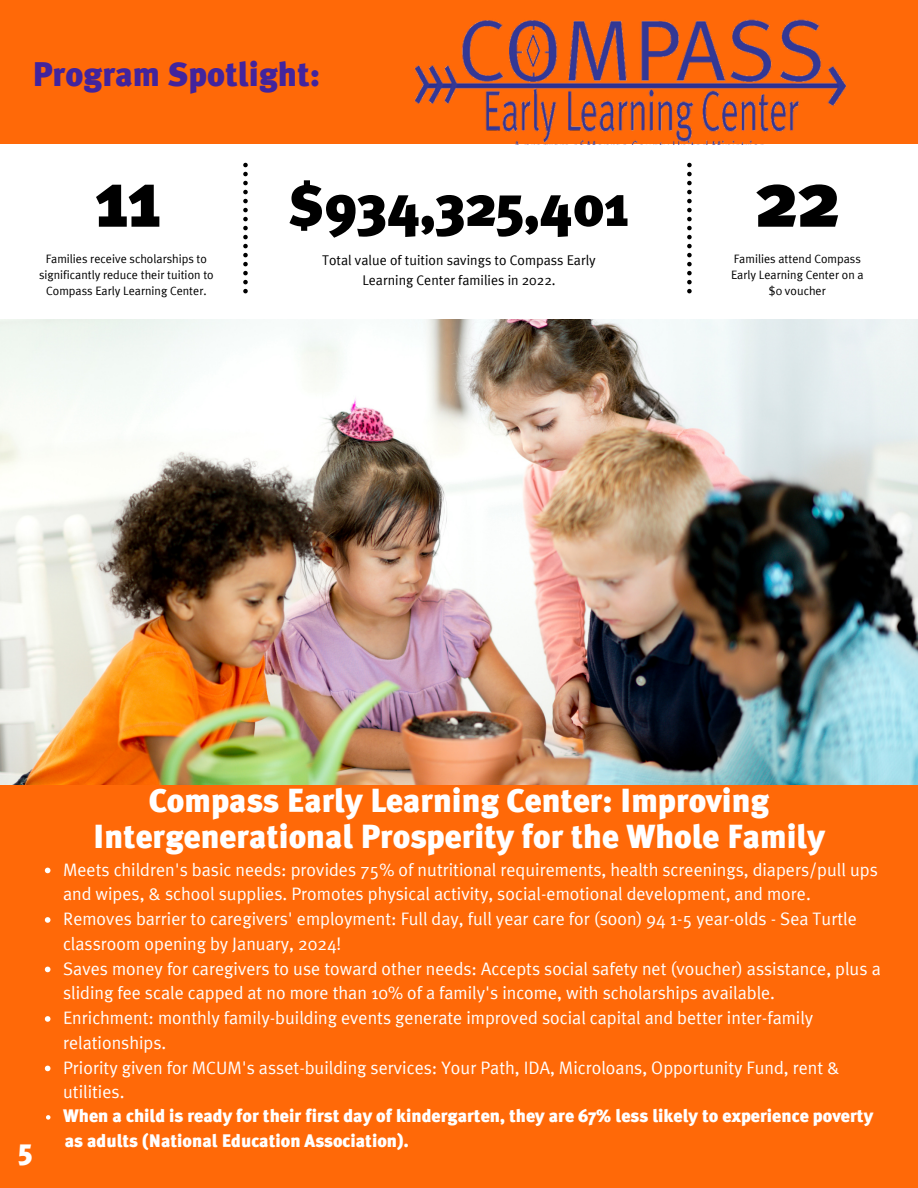
<style>
.page{position:relative;width:918px;height:1188px;background:#ff6908}
.page>*{position:absolute;margin:0;border:0;box-sizing:border-box;transform-origin:0 0}
.t1{font:900 79.05px "Meta Plus";color:#000}
.t2{font:900 57.9px "Meta Plus";color:#000}
.t3{font:900 33.9px "Meta Plus";color:#42249d}
.t4{font:900 33.15px/36px "Meta Plus";color:#fff;text-align:center}
.t5{font:900 29.25px "Meta Plus";color:#fff}
.t6{font:18px/24.8px "Meta Plus";color:#fff}
.t7{font:900 18px "Meta Plus";color:#fff}
.t8{font:14.1px/19.2px "Meta Plus";color:#000;text-align:center}
.t9{font:12.15px/16.4px "Meta Plus";color:#000;text-align:center}
</style>
<div class="page">
<img style="left:0;top:319px;width:918px;height:465px">
<div style="left:0;top:144px;width:256px;height:175px;background:#fff"></div>
<div style="left:246px;top:144px;width:672px;height:175px;background:#fff"></div>
<svg style="left:243px;top:163px;width:5px;height:130px"></svg>
<svg style="left:687px;top:163px;width:5px;height:130px"></svg>
<img style="left:414px;top:19px;width:433px;height:126px">
<svg style="left:45px;top:868px;width:5px;height:5px"></svg>
<svg style="left:45px;top:917px;width:5px;height:6px"></svg>
<svg style="left:45px;top:967px;width:5px;height:5px"></svg>
<svg style="left:45px;top:1016px;width:5px;height:6px"></svg>
<svg style="left:45px;top:1066px;width:5px;height:5px"></svg>
<svg style="left:46px;top:1115px;width:4px;height:5px"></svg>
<p class="t3" style="left:32px;top:61px;width:289px">Program Spotlight:</p>
<p class="t1" style="left:96px;top:167px;width:67px">11</p>
<p class="t9" style="left:39px;top:250px;width:176px">Families receive scholarships to significantly reduce their tuition to<br>Compass Early Learning Center.</p>
<p class="t2" style="left:289px;top:183px;width:341px">$934,325,401</p>
<p class="t8" style="left:322px;top:251px;width:275px">Total value of tuition savings to Compass Early<br>Learning Center families in 2022.</p>
<p class="t1" style="left:755px;top:167px;width:86px">22</p>
<p class="t9" style="left:731px;top:250px;width:134px">Families attend Compass<br>Early Learning Center on a $0 voucher</p>
<p class="t5" style="left:18px;top:1138px;width:16px">5</p>
<p class="t4" style="left:93px;top:784px;width:733px">Compass Early Learning Center: Improving<br>Intergenerational Prosperity for the Whole Family</p>
<p class="t6" style="left:63px;top:857px;width:816px">Meets children's basic needs: provides 75% of nutritional requirements, health screenings, diapers/pull ups and wipes, &amp; school supplies. Promotes physical activity, social-emotional development, and more.</p>
<p class="t6" style="left:63px;top:906px;width:795px">Removes barrier to caregivers' employment: Full day, full year care for (soon) 94 1-5 year-olds - Sea Turtle classroom opening by January, 2024!</p>
<p class="t6" style="left:63px;top:956px;width:819px">Saves money for caregivers to use toward other needs: Accepts social safety net (voucher) assistance, plus a sliding fee scale capped at no more than 10% of a family's income, with scholarships available.</p>
<p class="t6" style="left:63px;top:1005px;width:752px">Enrichment: monthly family-building events generate improved social capital and better inter-family relationships.</p>
<p class="t6" style="left:63px;top:1055px;width:778px">Priority given for MCUM's asset-building services: Your Path, IDA, Microloans, Opportunity Fund, rent &amp; utilities.</p>
<p class="t7" style="left:63px;top:1108px;width:812px">When a child is ready for their first day of kindergarten, they are 67% less likely to experience poverty</p>
<p class="t7" style="left:65px;top:1133px;width:345px">as adults (National Education Association).</p>
</div>
